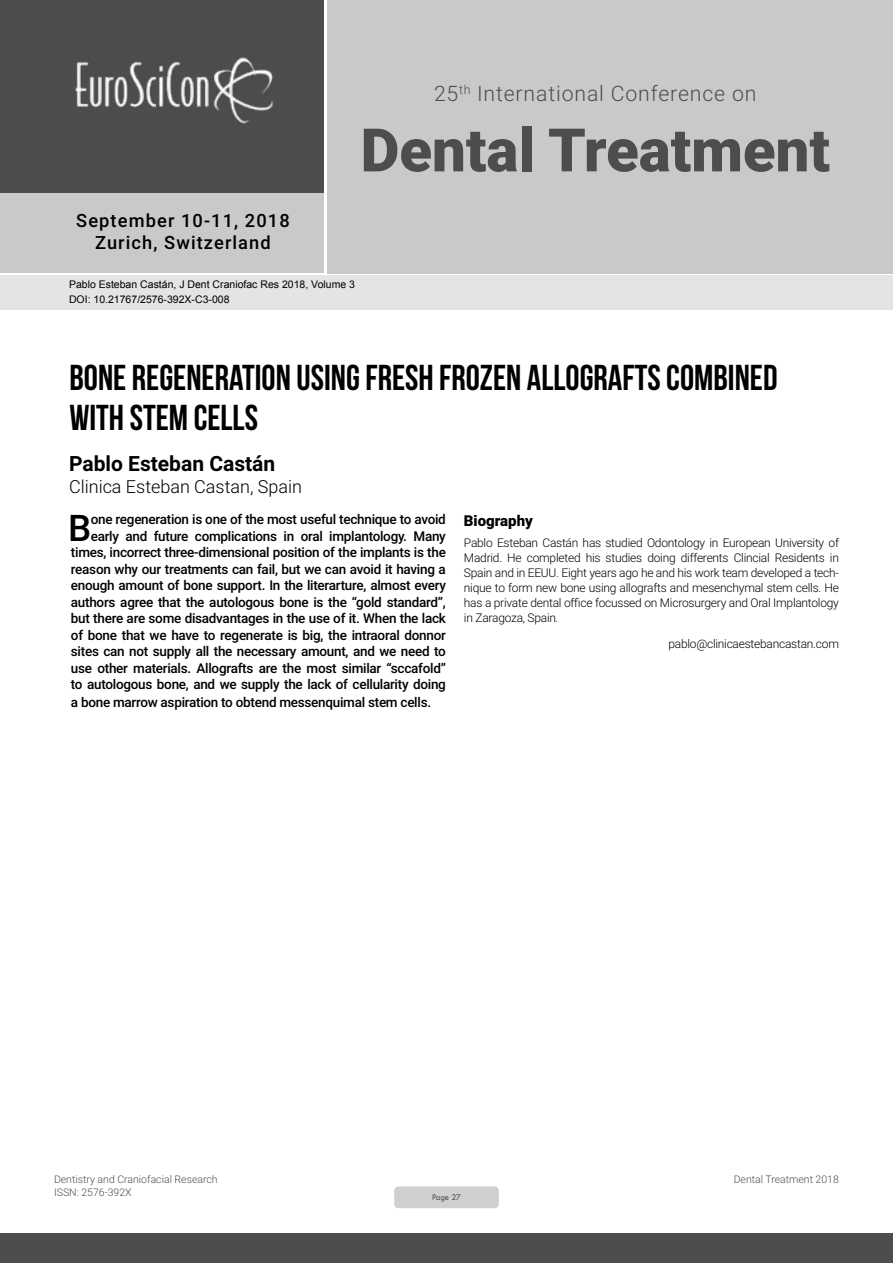
<style>
.page{position:relative;width:893px;height:1263px;background:#fff}
.page>*{position:absolute;margin:0;border:0;box-sizing:border-box;transform-origin:0 0}
.t1{font:900 60px "Roboto";color:#4d4d4f}
.t2{font:500 36.75px "Roboto";color:#000}
.t3{font:36px/39.6px "Bebas Neue";color:#000}
.t4{font:300 21.3px "Roboto";letter-spacing:.04em;color:#4d4d4f}
.t5{font:700 21px "Roboto";color:#000}
.t6{font:500 18.3px/21.9px "Roboto";letter-spacing:.06em;color:#000;text-align:center}
.t7{font:300 18px "Roboto";color:#000}
.t8{font:900 15px "Roboto";color:#000}
.t9{font:500 13.5px/16.5px "Roboto";letter-spacing:-.02em;color:#000;text-align:right}
.t10{font:300 12px/15px "Roboto";letter-spacing:-.02em;color:#000;text-align:justify}
.t11{font:10.5px/14.4px "Arial";color:#000}
.t12{font:300 10.5px "Roboto";color:#4d4d4f}
.t13{font:9px "Tw Cen";letter-spacing:-.02em;color:#4d4d4f;scale:.95 1}
.s1{font-style:italic}
</style>
<div class="page">
<div style="left:0;top:0;width:323px;height:193px;background:#4d4d4f"></div>
<div style="left:1px;top:193px;width:323px;height:80px;background:#c9c9ca"></div>
<div style="left:327px;top:0;width:566px;height:273px;background:#c9c9ca"></div>
<img style="left:75px;top:57px;width:199px;height:67px">
<div style="left:0;top:1233px;width:893px;height:30px;background:#4d4d4f"></div>
<div style="left:1px;top:275px;width:892px;height:35px;background:#e4e4e4"></div>
<div style="left:394px;top:1186px;width:105px;height:22px;background:#cfd0d2;border-radius:4px"></div>
<h3 class="t4" style="left:434px;top:78px;width:324px">25<sup>th</sup> International Conference on</h3>
<h1 class="t1" style="left:361px;top:108px;width:471px">Dental Treatment</h1>
<h3 class="t6" style="left:76px;top:209px;width:215px">September 10-11, 2018<br>Zurich, Switzerland</h3>
<p class="t11" style="left:69px;top:278px;width:287px">Pablo Esteban Castán, J Dent Craniofac Res 2018, Volume 3<br>DOI: 10.21767/2576-392X-C3-008</p>
<h3 class="t3" style="left:69px;top:358px;width:710px">BONE REGENERATION USING FRESH FROZEN ALLOGRAFTS COMBINED<br>WITH STEM CELLS</h3>
<h3 class="t5" style="left:69px;top:449px;width:208px">Pablo Esteban Castán</h3>
<h3 class="t7" style="left:69px;top:474px;width:235px">Clinica Esteban Castan, Spain</h3>
<p class="t9" style="left:71px;top:511px;width:376px">one regeneration is one of the most useful technique to avoid early and future complications in oral implantology. Many times, incorrect three-dimensional position of the implants is the reason why our treatments can fail, but we can avoid it having a enough amount of bone support. In the literarture, almost every authors agree that the autologous bone is the “gold standard”, but there are some disadvantages in the use of it. When the lack of bone that we have to regenerate is big, the intraoral donnor sites can not supply all the necessary amount, and we need to use other materials. Allografts are the most similar “sccafold” to autologous bone, and we supply the lack of cellularity doing</p>
<p class="t9" style="left:71px;top:694px;width:362px">a bone marrow aspiration to obtend messenquimal stem cells.</p>
<h2 class="t2" style="left:68px;top:502px;width:25px">B</h2>
<p class="t8" style="left:464px;top:510px;width:70px">Biography</p>
<p class="t10" style="left:464px;top:535px;width:377px">Pablo Esteban Castán has studied Odontology in European University of Madrid. He completed his studies doing differents Clincial Residents in Spain and in EEUU. Eight years ago he and his work team developed a tech&shy;nique to form new bone using allografts and mesenchymal stem cells. He has a private dental office focussed on Microsurgery and Oral Implantology in Zaragoza, Spain<span class="s1">.</span></p>
<p class="t10" style="left:668px;top:635px;width:172px">pablo@clinicaestebancastan.com</p>
<p class="t12" style="left:54px;top:1172px;width:165px">Dentistry and Craniofacial Research</p>
<p class="t12" style="left:734px;top:1172px;width:107px">Dental Treatment 2018</p>
<p class="t12" style="left:54px;top:1185px;width:79px">ISSN: 2576-392X</p>
<p class="t13" style="left:432px;top:1192px;width:32px">Page 27</p>
</div>
